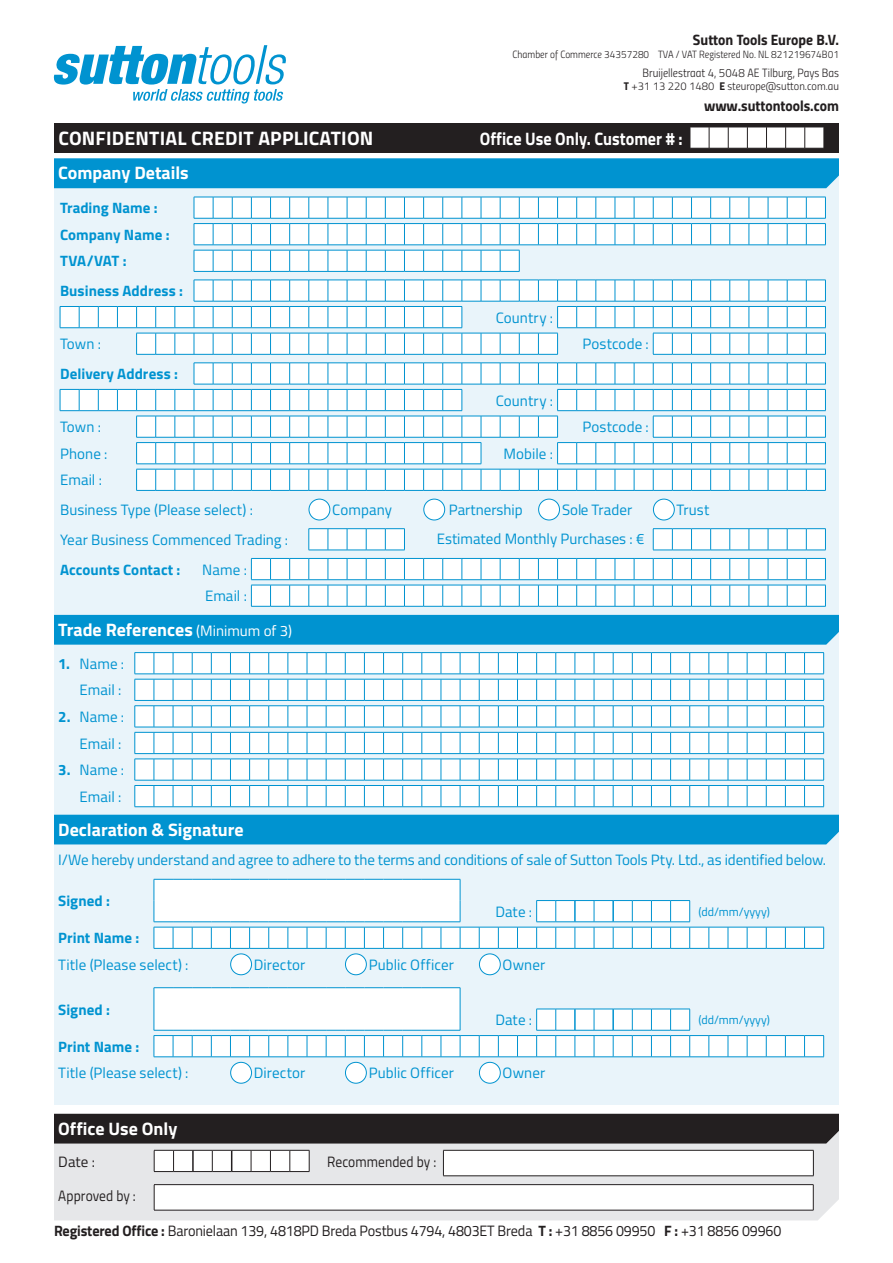
<style>
.page{position:relative;width:893px;height:1263px;background:#fff}
.page>*{position:absolute;margin:0;border:0;box-sizing:border-box;transform-origin:0 0}
.t1{font:700 19.5px "Titillium";letter-spacing:.01em;color:#fff}
.t2{font:700 18px "Titillium";color:#fff}
.t3{font:700 18px "Titillium";color:#fff;scale:.9 1}
.t4{font:15px/26.5px "Titillium";letter-spacing:.005em;color:#0093d0;text-align:right}
.t5{font:700 15px/26.5px "Titillium";letter-spacing:.005em;color:#0093d0}
.t6{font:15px "Titillium";letter-spacing:-.01em;color:#231f20;scale:.95 1}
.t7{font:15px "Titillium Bold Upright";color:#231f20}
.t8{font:15px "Titillium";letter-spacing:-.01em;color:#231f20;scale:.9 1}
.t9{font:15px "Titillium";letter-spacing:-.01em;color:#231f20}
.t10{font:12px "Titillium Light Upright";color:#231f20;scale:.96 1}
.t11{font:12px "Titillium";color:#0093d0}
.t12{font:11.25px "Titillium Light Upright";color:#231f20}
.t13{font:10.5px "Titillium Light Upright";color:#231f20;scale:.96 1}
.s1{font-family:"Titillium Bold Upright"}
.s2{font-weight:400;font-size:15px}
.s3{font-weight:700}
</style>
<div class="page">
<div style="left:54px;top:158px;width:785px;height:947px;background:#e9f4fa"></div>
<svg style="left:54px;top:1143px;width:785px;height:77px;background:#e1e2e4"></svg>
<div style="left:54px;top:158px;width:785px;height:30px;background:#0093d0"></div>
<div style="left:54px;top:615px;width:785px;height:30px;background:#0093d0"></div>
<div style="left:54px;top:815px;width:785px;height:29px;background:#0093d0"></div>
<div style="left:54px;top:123px;width:785px;height:29px;background:#231f20"></div>
<div style="left:54px;top:1114px;width:785px;height:29px;background:#231f20"></div>
<svg style="left:53px;top:45px;width:233px;height:59px"></svg>
<svg style="left:135px;top:652px;width:689px;height:155px;background:#ddf0f8"></svg>
<svg style="left:154px;top:879px;width:670px;height:70px"></svg>
<svg style="left:154px;top:987px;width:670px;height:70px"></svg>
<div style="left:231px;top:954px;width:21px;height:21px;background:#fff;border-radius:50%"></div>
<div style="left:230px;top:954px;width:22px;height:21px;border:1px solid #0093d0;border-radius:50%"></div>
<div style="left:345px;top:954px;width:21px;height:21px;background:#fff;border-radius:50%"></div>
<div style="left:345px;top:954px;width:22px;height:21px;border:1px solid #0093d0;border-radius:50%"></div>
<div style="left:479px;top:954px;width:21px;height:21px;background:#fff;border-radius:50%"></div>
<div style="left:479px;top:954px;width:21px;height:21px;border:1px solid #0093d0;border-radius:50%"></div>
<div style="left:231px;top:1062px;width:21px;height:21px;background:#fff;border-radius:50%"></div>
<div style="left:230px;top:1062px;width:22px;height:21px;border:1px solid #0093d0;border-radius:50%"></div>
<div style="left:345px;top:1062px;width:21px;height:21px;background:#fff;border-radius:50%"></div>
<div style="left:345px;top:1062px;width:22px;height:21px;border:1px solid #0093d0;border-radius:50%"></div>
<div style="left:479px;top:1062px;width:21px;height:21px;background:#fff;border-radius:50%"></div>
<div style="left:479px;top:1062px;width:21px;height:21px;border:1px solid #0093d0;border-radius:50%"></div>
<svg style="left:193px;top:197px;width:632px;height:409px"></svg>
<svg style="left:194px;top:197px;width:632px;height:75px"></svg>
<svg style="left:60px;top:280px;width:766px;height:75px"></svg>
<svg style="left:60px;top:363px;width:766px;height:128px"></svg>
<svg style="left:309px;top:528px;width:96px;height:23px;background:#dbeff8"></svg>
<svg style="left:653px;top:528px;width:173px;height:23px;background:#dbeff8"></svg>
<svg style="left:251px;top:558px;width:575px;height:49px;background:#dcf0f8"></svg>
<div style="left:309px;top:499px;width:21px;height:21px;background:#fff;border-radius:50%"></div>
<div style="left:309px;top:499px;width:21px;height:21px;border:1px solid #0093d0;border-radius:50%"></div>
<div style="left:424px;top:499px;width:21px;height:21px;background:#fff;border-radius:50%"></div>
<div style="left:424px;top:499px;width:21px;height:21px;border:1px solid #0093d0;border-radius:50%"></div>
<div style="left:539px;top:499px;width:20px;height:21px;background:#fff;border-radius:50%"></div>
<div style="left:538px;top:499px;width:22px;height:21px;border:1px solid #0093d0;border-radius:50%"></div>
<div style="left:653px;top:499px;width:21px;height:21px;background:#fff;border-radius:50%"></div>
<div style="left:653px;top:499px;width:21px;height:21px;border:1px solid #0093d0;border-radius:50%"></div>
<div style="left:443px;top:1150px;width:370px;height:26px;background:#fff"></div>
<hr style="left:443px;top:1150px;width:371px;height:1px;background:#231f20">
<svg style="left:443px;top:1150px;width:1px;height:25px"></svg>
<svg style="left:813px;top:1150px;width:1px;height:25px"></svg>
<hr style="left:443px;top:1175px;width:371px;height:1px;background:#231f20">
<div style="left:154px;top:1184px;width:659px;height:26px;background:#fff"></div>
<hr style="left:154px;top:1184px;width:659px;height:1px;background:#231f20">
<svg style="left:154px;top:1185px;width:1px;height:25px"></svg>
<svg style="left:813px;top:1185px;width:1px;height:25px"></svg>
<hr style="left:154px;top:1210px;width:659px;height:1px;background:#231f20">
<svg style="left:154px;top:1150px;width:156px;height:22px"></svg>
<svg style="left:690px;top:127px;width:134px;height:22px;background:#e3e2e3"></svg>
<h1 class="t1" style="left:58px;top:123px;width:317px">CONFIDENTIAL CREDIT APPLICATION</h1>
<p class="t2" style="left:58px;top:159px;width:132px">Company Details</p>
<p class="t5" style="left:60px;top:194px;width:111px">Trading Name :<br>Company Name :<br>TVA/VAT :</p>
<p class="t5" style="left:60px;top:277px;width:124px">Business Address :</p>
<p class="t7" style="left:693px;top:28px;width:148px">Sutton Tools Europe B.V.</p>
<p class="t13" style="left:513px;top:47px;width:341px">Chamber of Commerce 34357280 TVA / VAT Registered No. NL 821219674B01</p>
<p class="t10" style="left:643px;top:64px;width:206px">Bruijellestraat 4, 5048 AE Tilburg, Pays Bas</p>
<p class="t12" style="left:624px;top:78px;width:217px"><span class="s1">T</span> +31 13 220 1480 <span class="s1">E</span> steurope@sutton.com.au</p>
<p class="t7" style="left:704px;top:94px;width:136px">www.suttontools.com</p>
<p class="t3" style="left:480px;top:125px;width:227px">Office Use Only. Customer # :</p>
<p class="t4" style="left:496px;top:303px;width:59px">Country :</p>
<p class="t4" style="left:60px;top:330px;width:43px">Town :</p>
<p class="t4" style="left:582px;top:330px;width:68px">Postcode :</p>
<p class="t5" style="left:60px;top:360px;width:119px">Delivery Address :</p>
<p class="t4" style="left:496px;top:386px;width:59px">Country :</p>
<p class="t4" style="left:60px;top:413px;width:43px">Town :</p>
<p class="t4" style="left:582px;top:413px;width:68px">Postcode :</p>
<p class="t4" style="left:60px;top:440px;width:49px">Phone :</p>
<p class="t4" style="left:504px;top:440px;width:51px">Mobile :</p>
<p class="t4" style="left:60px;top:465px;width:194px;line-height:29.7px;text-align:left">Email :<br>Business Type (Please select) :</p>
<p class="t4" style="left:437px;top:494px;width:209px;line-height:29.7px;text-align:left;text-indent:125px">Sole Trader<br>Estimated Monthly Purchases : €</p>
<p class="t4" style="left:449px;top:495px;width:75px">Partnership</p>
<p class="t4" style="left:332px;top:496px;width:61px">Company</p>
<p class="t4" style="left:677px;top:496px;width:34px">Trust</p>
<p class="t4" style="left:60px;top:526px;width:230px">Year Business Commenced Trading :</p>
<p class="t5" style="left:60px;top:555px;width:122px">Accounts Contact :</p>
<p class="t4" style="left:202px;top:555px;width:46px;text-align:left">Name :<br>Email :</p>
<p class="t2" style="left:58px;top:616px;width:236px">Trade References <span class="s2">(Minimum of 3)</span></p>
<p class="t4" style="left:58px;top:650px;width:67px"><span class="s3">1.</span> Name :<br>Email :</p>
<p class="t4" style="left:58px;top:703px;width:67px"><span class="s3">2.</span> Name :<br>Email :</p>
<p class="t4" style="left:58px;top:756px;width:67px"><span class="s3">3.</span> Name :<br>Email :</p>
<p class="t2" style="left:58px;top:816px;width:187px">Declaration &amp; Signature</p>
<p class="t4" style="left:58px;top:845px;width:769px">I/We hereby understand and agree to adhere to the terms and conditions of sale of Sutton Tools Pty. Ltd., as identified below.</p>
<p class="t5" style="left:58px;top:887px;width:53px">Signed :</p>
<p class="t4" style="left:495px;top:897px;width:38px">Date :</p>
<p class="t11" style="left:698px;top:903px;width:73px">(dd/mm/yyyy)</p>
<p class="t5" style="left:58px;top:924px;width:83px">Print Name :</p>
<p class="t4" style="left:58px;top:951px;width:132px">Title (Please select) :</p>
<p class="t4" style="left:254px;top:951px;width:53px">Director</p>
<p class="t4" style="left:369px;top:951px;width:87px">Public Officer</p>
<p class="t4" style="left:503px;top:951px;width:44px">Owner</p>
<p class="t5" style="left:58px;top:995px;width:53px">Signed :</p>
<p class="t4" style="left:495px;top:1006px;width:38px">Date :</p>
<p class="t11" style="left:698px;top:1011px;width:73px">(dd/mm/yyyy)</p>
<p class="t5" style="left:58px;top:1032px;width:83px">Print Name :</p>
<p class="t4" style="left:58px;top:1059px;width:132px">Title (Please select) :</p>
<p class="t4" style="left:254px;top:1059px;width:53px">Director</p>
<p class="t4" style="left:369px;top:1059px;width:87px">Public Officer</p>
<p class="t4" style="left:503px;top:1059px;width:44px">Owner</p>
<p class="t2" style="left:58px;top:1115px;width:121px">Office Use Only</p>
<p class="t9" style="left:58px;top:1151px;width:38px">Date :</p>
<p class="t8" style="left:327px;top:1151px;width:123px">Recommended by :</p>
<p class="t8" style="left:58px;top:1184px;width:88px">Approved by :</p>
<p class="t6" style="left:54px;top:1220px;width:767px"><span class="s3">Registered Office :</span> Baronielaan 139, 4818PD Breda Postbus 4794, 4803ET Breda <span class="s3">T :</span> +31 8856 09950 <span class="s3">F :</span> +31 8856 09960</p>
</div>
